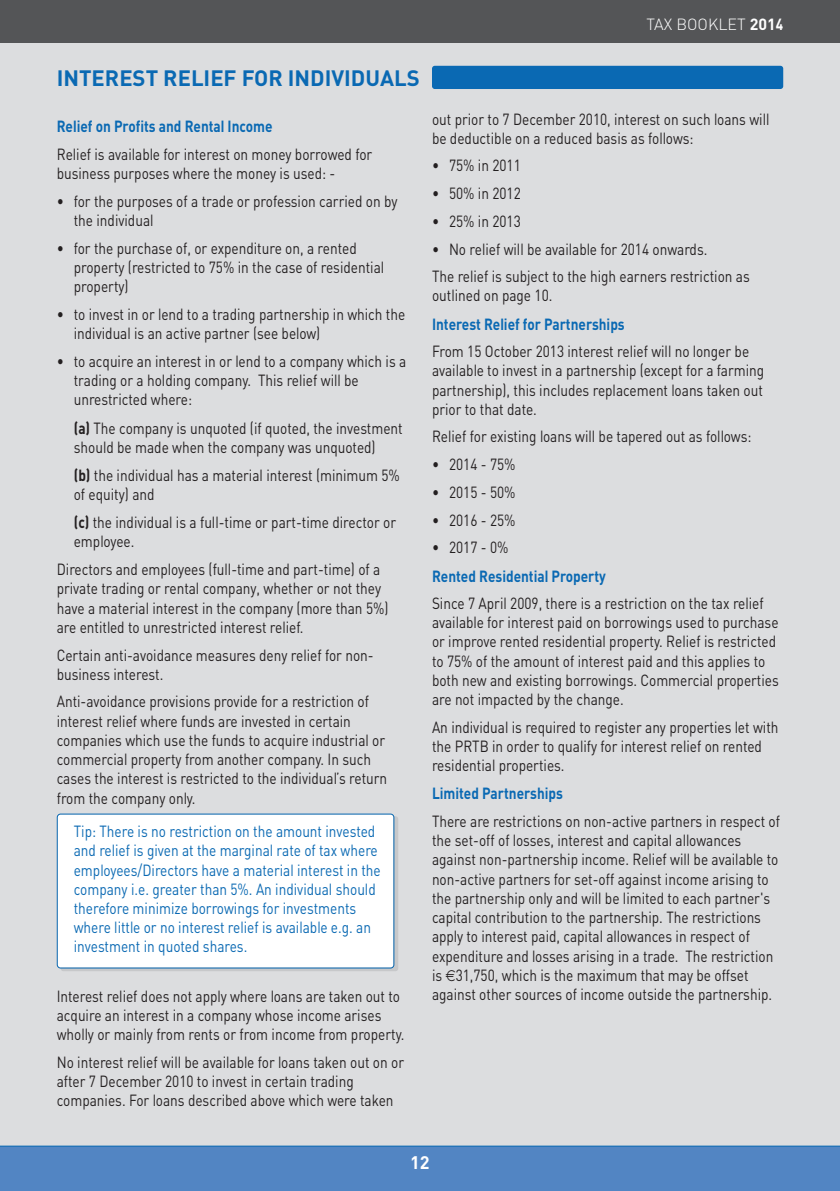
<style>
.page{position:relative;width:840px;height:1191px;background:#fff}
.page>*{position:absolute;margin:0;border:0;box-sizing:border-box;transform-origin:0 0}
.t1{font:22px "Converse DIN Bold";color:#0a69b3}
.t2{font:18px "Converse DIN Bold";color:#fff}
.t3{font:16px/19.2px "Converse DIN Regular";color:#231f20;scale:.85 1}
.t4{font:16px/19.2px "Converse DIN Regular";color:#0a69b3;scale:.85 1}
.t5{font:16px "Converse DIN Bold";color:#0a69b3;scale:.85 1}
.t6{font:16px "Converse DIN Light";color:#fff}
.s1{font-family:"Converse DIN Bold"}
</style>
<div class="page">
<div style="left:0;top:0;width:839px;height:1191px;background:#dcdddf"></div>
<svg style="left:61px;top:816px;width:337px;height:155px;background:#aab9c6"></svg>
<div style="left:58px;top:814px;width:335px;height:153px;background:#fff;border-radius:3px"></div>
<div style="left:57px;top:813px;width:337px;height:155px;border:2px solid #0a69b3;border-radius:4px"></div>
<div style="left:0;top:0;width:839px;height:43px;background:#545557"></div>
<div style="left:0;top:1145px;width:839px;height:46px;background:#5285c3"></div>
<div style="left:432px;top:66px;width:350px;height:23px;background:#0a69b3;border-radius:3px"></div>
<p class="t6" style="left:646px;top:15px;width:138px">TAX BOOKLET <span class="s1">2014</span></p>
<h1 class="t1" style="left:57px;top:65px;width:364px">INTEREST RELIEF FOR INDIVIDUALS</h1>
<p class="t5" style="left:57px;top:117px;width:255px">Relief on Profits and Rental Income</p>
<p class="t3" style="left:57px;top:145px;width:372px">Relief is available for interest on money borrowed for business purposes where the money is used: -</p>
<p class="t3" style="left:74px;top:192px;width:382px;text-indent:-17px">• for the purposes of a trade or profession carried on by the individual</p>
<p class="t3" style="left:74px;top:239px;width:366px;text-indent:-17px">• for the purchase of, or expenditure on, a rented property (restricted to 75% in the case of residential property)</p>
<p class="t3" style="left:74px;top:305px;width:391px;text-indent:-17px">• to invest in or lend to a trading partnership in which the individual is an active partner (see below)</p>
<p class="t3" style="left:74px;top:352px;width:392px;text-indent:-17px">• to acquire an interest in or lend to a company which is a trading or a holding company. This relief will be unrestricted where:</p>
<p class="t3" style="left:74px;top:418px;width:388px"><span class="s1">(a)</span> The company is unquoted (if quoted, the investment should be made when the company was unquoted)</p>
<p class="t3" style="left:74px;top:466px;width:385px"><span class="s1">(b)</span> the individual has a material interest (minimum 5% of equity) and</p>
<p class="t3" style="left:74px;top:513px;width:380px"><span class="s1">(c)</span> the individual is a full-time or part-time director or employee.</p>
<p class="t3" style="left:57px;top:560px;width:391px">Directors and employees (full-time and part-time) of a private trading or rental company, whether or not they have a material interest in the company (more than 5%) are entitled to unrestricted interest relief.</p>
<p class="t3" style="left:57px;top:645px;width:374px">Certain anti-avoidance measures deny relief for non&shy;business interest.</p>
<p class="t3" style="left:57px;top:692px;width:390px">Anti-avoidance provisions provide for a restriction of interest relief where funds are invested in certain companies which use the funds to acquire industrial or commercial property from another company. In such cases the interest is restricted to the individual’s return from the company only.</p>
<p class="t4" style="left:74px;top:822px;width:362px">Tip: There is no restriction on the amount invested and relief is given at the marginal rate of tax where employees/Directors have a material interest in the company i.e. greater than 5%. An individual should therefore minimize borrowings for investments where little or no interest relief is available e.g. an investment in quoted shares.</p>
<p class="t3" style="left:57px;top:986px;width:410px">Interest relief does not apply where loans are taken out to acquire an interest in a company whose income arises wholly or mainly from rents or from income from property.</p>
<p class="t3" style="left:57px;top:1053px;width:410px">No interest relief will be available for loans taken out on or after 7 December 2010 to invest in certain trading companies. For loans described above which were taken</p>
<p class="t3" style="left:432px;top:109px;width:398px">out prior to 7 December 2010, interest on such loans will be deductible on a reduced basis as follows:</p>
<p class="t3" style="left:432px;top:156px;width:106px">• 75% in 2011</p>
<p class="t3" style="left:432px;top:184px;width:106px">• 50% in 2012</p>
<p class="t3" style="left:432px;top:212px;width:106px">• 25% in 2013</p>
<p class="t3" style="left:432px;top:235px;width:375px;line-height:27.6px">• No relief will be available for 2014 onwards.<br>The relief is subject to the high earners restriction as</p>
<p class="t3" style="left:432px;top:286px;width:143px">outlined on page 10.</p>
<p class="t5" style="left:432px;top:315px;width:228px">Interest Relief for Partnerships</p>
<p class="t3" style="left:432px;top:342px;width:392px">From 15 October 2013 interest relief will no longer be available to invest in a partnership (except for a farming partnership), this includes replacement loans taken out prior to that date.</p>
<p class="t3" style="left:432px;top:427px;width:377px">Relief for existing loans will be tapered out as follows:</p>
<p class="t3" style="left:432px;top:455px;width:100px">• 2014 - 75%</p>
<p class="t3" style="left:432px;top:483px;width:100px">• 2015 - 50%</p>
<p class="t3" style="left:432px;top:510px;width:100px">• 2016 - 25%</p>
<p class="t3" style="left:432px;top:538px;width:91px">• 2017 - 0%</p>
<p class="t5" style="left:432px;top:566px;width:206px">Rented Residential Property</p>
<p class="t3" style="left:432px;top:594px;width:409px">Since 7 April 2009, there is a restriction on the tax relief available for interest paid on borrowings used to purchase or improve rented residential property. Relief is restricted to 75% of the amount of interest paid and this applies to both new and existing borrowings. Commercial properties are not impacted by the change.</p>
<p class="t3" style="left:432px;top:717px;width:409px">An individual is required to register any properties let with the PRTB in order to qualify for interest relief on rented residential properties.</p>
<p class="t5" style="left:432px;top:784px;width:155px">Limited Partnerships</p>
<p class="t3" style="left:432px;top:812px;width:411px">There are restrictions on non-active partners in respect of the set-off of losses, interest and capital allowances against non-partnership income. Relief will be available to non-active partners for set-off against income arising to the partnership only and will be limited to each partner's capital contribution to the partnership. The restrictions apply to interest paid, capital allowances in respect of expenditure and losses arising in a trade. The restriction is 31,750, which is the maximum that may be offset against other sources of income outside the partnership.</p>
<p class="t2" style="left:410px;top:1152px;width:21px">12</p>
</div>
